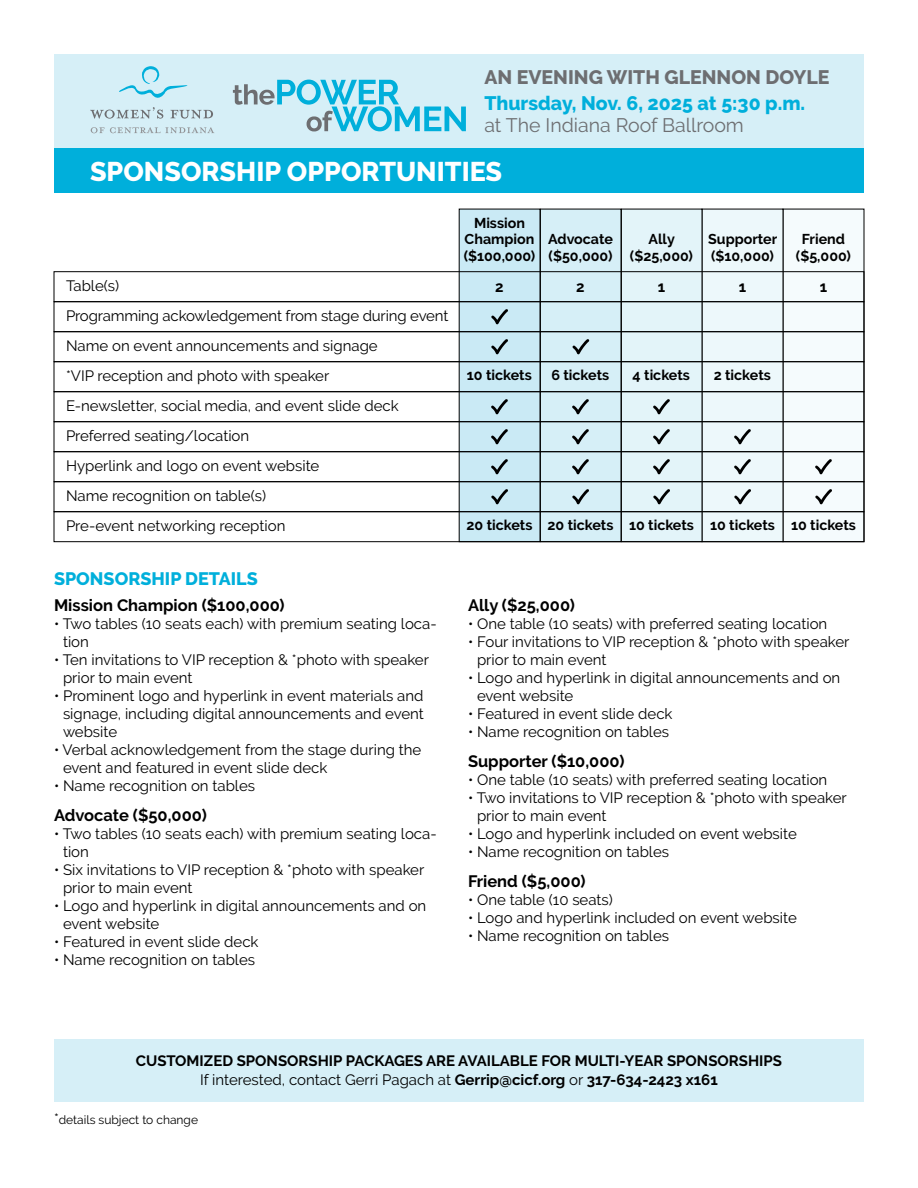
<style>
.page{position:relative;width:918px;height:1188px;background:#fff}
.page>*{position:absolute;margin:0;border:0;box-sizing:border-box;transform-origin:0 0}
.t1{font:800 27px "Raleway";color:#fff}
.t2{font:800 19.5px "Raleway";color:#00afdb}
.t3{font:800 19.5px "Raleway";color:#6d6e71}
.t4{font:19.5px "Raleway";color:#6d6e71}
.t5{font:800 18px "Raleway";color:#00afdb}
.t6{font:700 16.5px "Raleway";color:#000}
.t7{font:15px/18px "Raleway";color:#000}
.t8{font:700 15px/19.5px "Raleway";color:#000;text-align:center}
.t9{font:700 14.25px/16.5px "Raleway";color:#000;text-align:center}
.t10{font:12px "Raleway";color:#000}
.s1{font-weight:400}
.s2{font-size:15px}
</style>
<div class="page">
<div style="left:783px;top:209px;width:81px;height:333px;background:#f5fbfd"></div>
<div style="left:702px;top:209px;width:81px;height:333px;background:#edf8fb"></div>
<div style="left:621px;top:209px;width:81px;height:333px;background:#e3f4f9"></div>
<div style="left:621px;top:209px;width:81px;height:333px;border:1px solid #000"></div>
<div style="left:540px;top:209px;width:81px;height:333px;background:#d6eff7"></div>
<div style="left:540px;top:209px;width:81px;height:333px;border:1px solid #000"></div>
<div style="left:459px;top:209px;width:81px;height:333px;background:#caeaf5"></div>
<div style="left:54px;top:272px;width:810px;height:30px;border:1px solid #000"></div>
<div style="left:54px;top:302px;width:810px;height:30px;border:1px solid #000"></div>
<div style="left:54px;top:332px;width:810px;height:30px;border:1px solid #000"></div>
<div style="left:54px;top:362px;width:810px;height:30px;border:1px solid #000"></div>
<div style="left:54px;top:392px;width:810px;height:30px;border:1px solid #000"></div>
<div style="left:54px;top:422px;width:810px;height:30px;border:1px solid #000"></div>
<div style="left:54px;top:452px;width:810px;height:30px;border:1px solid #000"></div>
<div style="left:54px;top:482px;width:810px;height:30px;border:1px solid #000"></div>
<div style="left:54px;top:512px;width:810px;height:30px;border:1px solid #000"></div>
<div style="left:54px;top:1040px;width:810px;height:62px;background:#d6eff7"></div>
<div style="left:54px;top:54px;width:810px;height:94px;background:#d6eff7"></div>
<svg style="left:90px;top:66px;width:123px;height:53px"></svg>
<svg style="left:91px;top:127px;width:123px;height:6px"></svg>
<svg style="left:233px;top:80px;width:233px;height:51px"></svg>
<div style="left:54px;top:148px;width:810px;height:46px;background:#00afdb"></div>
<svg style="left:491px;top:309px;width:17px;height:15px"></svg>
<svg style="left:491px;top:339px;width:17px;height:15px"></svg>
<svg style="left:491px;top:399px;width:17px;height:15px"></svg>
<svg style="left:572px;top:399px;width:17px;height:15px"></svg>
<svg style="left:653px;top:399px;width:17px;height:15px"></svg>
<svg style="left:491px;top:429px;width:17px;height:15px"></svg>
<svg style="left:572px;top:429px;width:17px;height:15px"></svg>
<svg style="left:653px;top:429px;width:17px;height:15px"></svg>
<svg style="left:734px;top:429px;width:17px;height:15px"></svg>
<svg style="left:491px;top:459px;width:17px;height:15px"></svg>
<svg style="left:572px;top:459px;width:17px;height:15px"></svg>
<svg style="left:653px;top:459px;width:17px;height:15px"></svg>
<svg style="left:734px;top:459px;width:17px;height:15px"></svg>
<svg style="left:815px;top:459px;width:17px;height:15px"></svg>
<svg style="left:491px;top:489px;width:17px;height:15px"></svg>
<svg style="left:572px;top:489px;width:17px;height:15px"></svg>
<svg style="left:653px;top:489px;width:17px;height:15px"></svg>
<svg style="left:734px;top:489px;width:17px;height:15px"></svg>
<svg style="left:815px;top:489px;width:17px;height:15px"></svg>
<svg style="left:572px;top:339px;width:17px;height:15px"></svg>
<h2 class="t3" style="left:484px;top:66px;width:347px">AN EVENING WITH GLENNON DOYLE</h2>
<h2 class="t2" style="left:484px;top:92px;width:322px">Thursday, Nov. 6, 2025 at 5:30 p.m.</h2>
<h2 class="t4" style="left:484px;top:114px;width:261px">at The Indiana Roof Ballroom</h2>
<h1 class="t1" style="left:90px;top:157px;width:414px">SPONSORSHIP OPPORTUNITIES</h1>
<p class="t7" style="left:66px;top:271px;width:384px;line-height:30px">Table(s)<br>Programming ackowledgement from stage during event Name on event announcements and signage<br>*VIP reception and photo with speaker<br>E-newsletter, social media, and event slide deck Preferred seating/location<br>Hyperlink and logo on event website<br>Name recognition on table(s)<br>Pre-event networking reception</p>
<p class="t5" style="left:54px;top:569px;width:205px">SPONSORSHIP DETAILS</p>
<p class="t6" style="left:54px;top:596px;width:232px">Mission Champion ($100,000)</p>
<p class="t7" style="left:63px;top:615px;width:375px;text-indent:-9px">• Two tables (10 seats each) with premium seating loca&shy;tion</p>
<p class="t7" style="left:63px;top:651px;width:367px;text-indent:-9px">• Ten invitations to VIP reception &amp; *photo with speaker prior to main event</p>
<p class="t7" style="left:63px;top:687px;width:363px;text-align:justify;text-indent:-9px">• Prominent logo and hyperlink in event materials and signage, including digital announcements and event website</p>
<p class="t7" style="left:63px;top:741px;width:360px;text-indent:-9px">• Verbal acknowledgement from the stage during the event and featured in event slide deck</p>
<p class="t7" style="left:54px;top:777px;width:203px">• Name recognition on tables</p>
<p class="t6" style="left:54px;top:806px;width:154px">Advocate ($50,000)</p>
<p class="t7" style="left:63px;top:825px;width:375px;text-indent:-9px">• Two tables (10 seats each) with premium seating loca&shy;tion</p>
<p class="t7" style="left:63px;top:861px;width:363px;text-indent:-9px">• Six invitations to VIP reception &amp; *photo with speaker prior to main event</p>
<p class="t7" style="left:63px;top:897px;width:365px;text-indent:-9px">• Logo and hyperlink in digital announcements and on event website</p>
<p class="t7" style="left:54px;top:933px;width:206px">• Featured in event slide deck</p>
<p class="t7" style="left:54px;top:951px;width:203px">• Name recognition on tables</p>
<p class="t9" style="left:464px;top:215px;width:73px">Mission<br>Champion ($100,000)</p>
<p class="t8" style="left:495px;top:277px;width:10px">2</p>
<p class="t9" style="left:548px;top:231px;width:66px;text-align:left">Advocate ($50,000)</p>
<p class="t9" style="left:630px;top:231px;width:65px">Ally ($25,000)</p>
<p class="t9" style="left:708px;top:231px;width:71px;text-align:left">Supporter ($10,000)</p>
<p class="t9" style="left:796px;top:231px;width:57px">Friend ($5,000)</p>
<p class="t8" style="left:576px;top:277px;width:10px">2</p>
<p class="t8" style="left:658px;top:277px;width:9px">1</p>
<p class="t8" style="left:739px;top:277px;width:9px">1</p>
<p class="t8" style="left:820px;top:277px;width:9px">1</p>
<p class="t9" style="left:467px;top:367px;width:66px">10 tickets</p>
<p class="t9" style="left:551px;top:367px;width:59px">6 tickets</p>
<p class="t9" style="left:633px;top:367px;width:59px">4 tickets</p>
<p class="t9" style="left:714px;top:367px;width:59px">2 tickets</p>
<p class="t9" style="left:467px;top:517px;width:391px">20 tickets 20 tickets 10 tickets 10 tickets 10 tickets</p>
<p class="t6" style="left:468px;top:596px;width:109px">Ally ($25,000)</p>
<p class="t7" style="left:468px;top:615px;width:361px">• One table (10 seats) with preferred seating location</p>
<p class="t7" style="left:477px;top:633px;width:374px;text-indent:-9px">• Four invitations to VIP reception &amp; *photo with speaker prior to main event</p>
<p class="t7" style="left:477px;top:669px;width:365px;text-indent:-9px">• Logo and hyperlink in digital announcements and on event website</p>
<p class="t7" style="left:468px;top:705px;width:206px">• Featured in event slide deck</p>
<p class="t7" style="left:468px;top:723px;width:203px">• Name recognition on tables</p>
<p class="t6" style="left:468px;top:752px;width:158px">Supporter ($10,000)</p>
<p class="t7" style="left:468px;top:771px;width:361px">• One table (10 seats) with preferred seating location</p>
<p class="t7" style="left:477px;top:789px;width:371px;text-indent:-9px">• Two invitations to VIP reception &amp; *photo with speaker prior to main event</p>
<p class="t7" style="left:468px;top:825px;width:330px">• Logo and hyperlink included on event website</p>
<p class="t7" style="left:468px;top:843px;width:203px">• Name recognition on tables</p>
<p class="t6" style="left:468px;top:872px;width:119px">Friend ($5,000)</p>
<p class="t7" style="left:468px;top:891px;width:146px">• One table (10 seats)</p>
<p class="t7" style="left:468px;top:909px;width:330px">• Logo and hyperlink included on event website</p>
<p class="t7" style="left:468px;top:927px;width:203px">• Name recognition on tables</p>
<p class="t8" style="left:136px;top:1051px;width:648px">CUSTOMIZED SPONSORSHIP PACKAGES ARE AVAILABLE FOR MULTI-YEAR SPONSORSHIPS<br><span class="s1">If interested, contact Gerri Pagach at</span> Gerrip@cicf.org <span class="s1">or</span> 317-634-2423 x161</p>
<p class="t10" style="left:54px;top:1113px;width:146px"><span class="s2">*</span>details subject to change</p>
</div>
